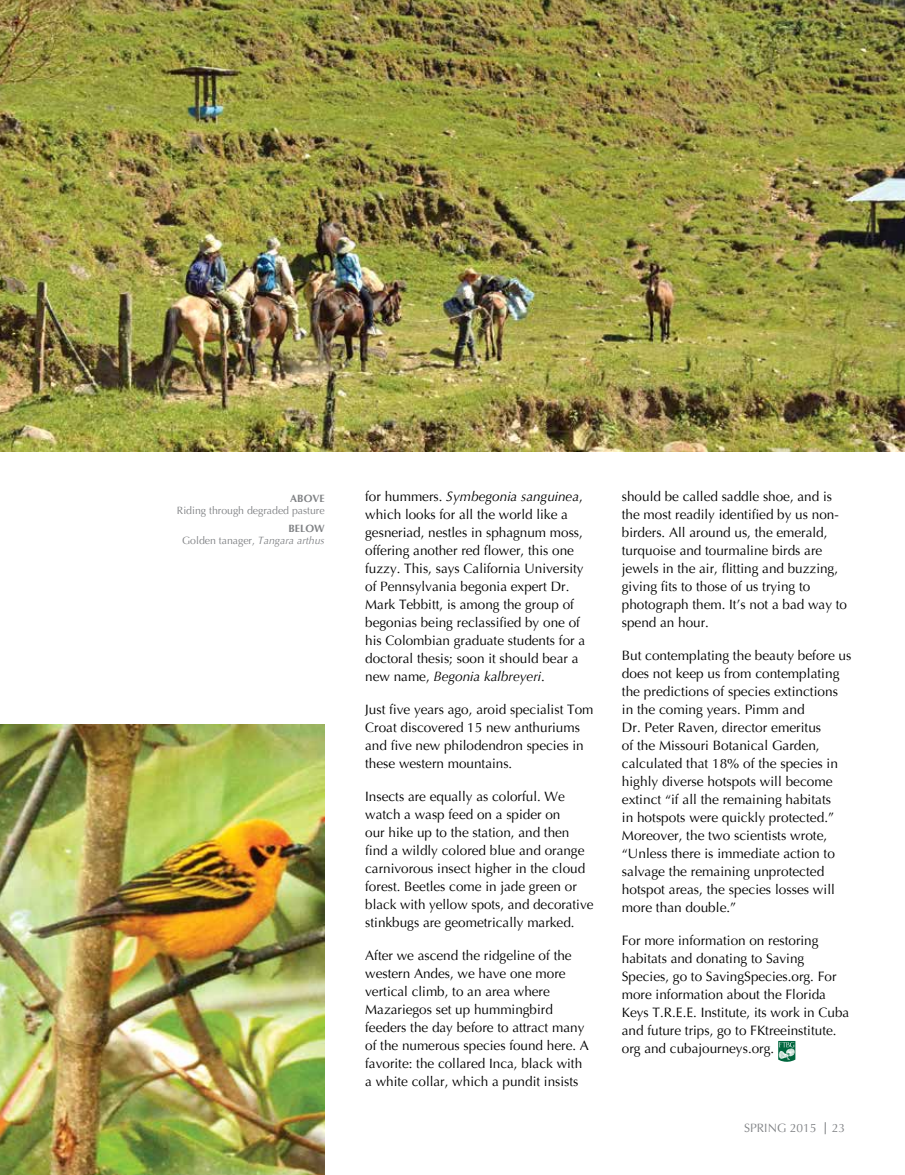
<style>
.page{position:relative;width:905px;height:1175px;background:#fff}
.page>*{position:absolute;margin:0;border:0;box-sizing:border-box;transform-origin:0 0}
.t1{font:13.5px/18px "Optima";color:#000}
.t2{font:12px "Optima";color:#808285}
.t3{font:10.5px/12px "Optima";color:#808285;text-align:right}
.t4{font:700 10.5px "Optima";color:#808285}
.s1{font-weight:700}
.s2{font-style:italic}
</style>
<div class="page">
<svg style="left:778px;top:1040px;width:17px;height:22px"></svg>
<img style="left:0;top:724px;width:324px;height:450px">
<img style="left:0;top:0;width:904px;height:451px">
<svg style="left:824px;top:1122px;width:1px;height:12px"></svg>
<p class="t4" style="left:290px;top:491px;width:36px">ABOVE</p>
<p class="t3" style="left:177px;top:504px;width:149px">Riding through degraded pasture</p>
<p class="t3" style="left:182px;top:522px;width:144px"><span class="s1">BELOW<br></span>Golden tanager, <span class="s2">Tangara arthus</span></p>
<p class="t1" style="left:365px;top:487px;width:221px">for hummers. <span class="s2">Symbegonia sanguinea</span>, which looks for all the world like a gesneriad, nestles in sphagnum moss, offering another red flower, this one fuzzy. This, says California University of Pennsylvania begonia expert Dr.<br>Mark Tebbitt, is among the group of begonias being reclassified by one of his Colombian graduate students for a doctoral thesis; soon it should bear a new name, <span class="s2">Begonia kalbreyeri</span>.</p>
<p class="t1" style="left:365px;top:700px;width:230px">Just five years ago, aroid specialist Tom Croat discovered 15 new anthuriums and five new philodendron species in these western mountains.</p>
<p class="t1" style="left:365px;top:787px;width:230px">Insects are equally as colorful. We watch a wasp feed on a spider on<br>our hike up to the station, and then find a wildly colored blue and orange carnivorous insect higher in the cloud forest. Beetles come in jade green or black with yellow spots, and decorative stinkbugs are geometrically marked.</p>
<p class="t1" style="left:365px;top:946px;width:225px">After we ascend the ridgeline of the western Andes, we have one more vertical climb, to an area where Mazariegos set up hummingbird feeders the day before to attract many of the numerous species found here. A favorite: the collared Inca, black with a white collar, which a pundit insists</p>
<p class="t1" style="left:622px;top:487px;width:227px">should be called saddle shoe, and is the most readily identified by us non&shy;birders. All around us, the emerald, turquoise and tourmaline birds are jewels in the air, flitting and buzzing, giving fits to those of us trying to photograph them. It’s not a bad way to spend an hour.</p>
<p class="t1" style="left:622px;top:646px;width:231px">But contemplating the beauty before us does not keep us from contemplating the predictions of species extinctions in the coming years. Pimm and<br>Dr. Peter Raven, director emeritus<br>of the Missouri Botanical Garden, calculated that 18% of the species in highly diverse hotspots will become extinct “if all the remaining habitats<br>in hotspots were quickly protected.” Moreover, the two scientists wrote, “Unless there is immediate action to salvage the remaining unprotected hotspot areas, the species losses will more than double.”</p>
<p class="t1" style="left:622px;top:931px;width:229px">For more information on restoring habitats and donating to Saving Species, go to SavingSpecies.org. For more information about the Florida Keys T.R.E.E. Institute, its work in Cuba and future trips, go to FKtreeinstitute. org and cubajourneys.org.</p>
<p class="t2" style="left:744px;top:1120px;width:74px">SPRING 2015</p>
<p class="t2" style="left:831px;top:1120px;width:15px">23</p>
</div>
